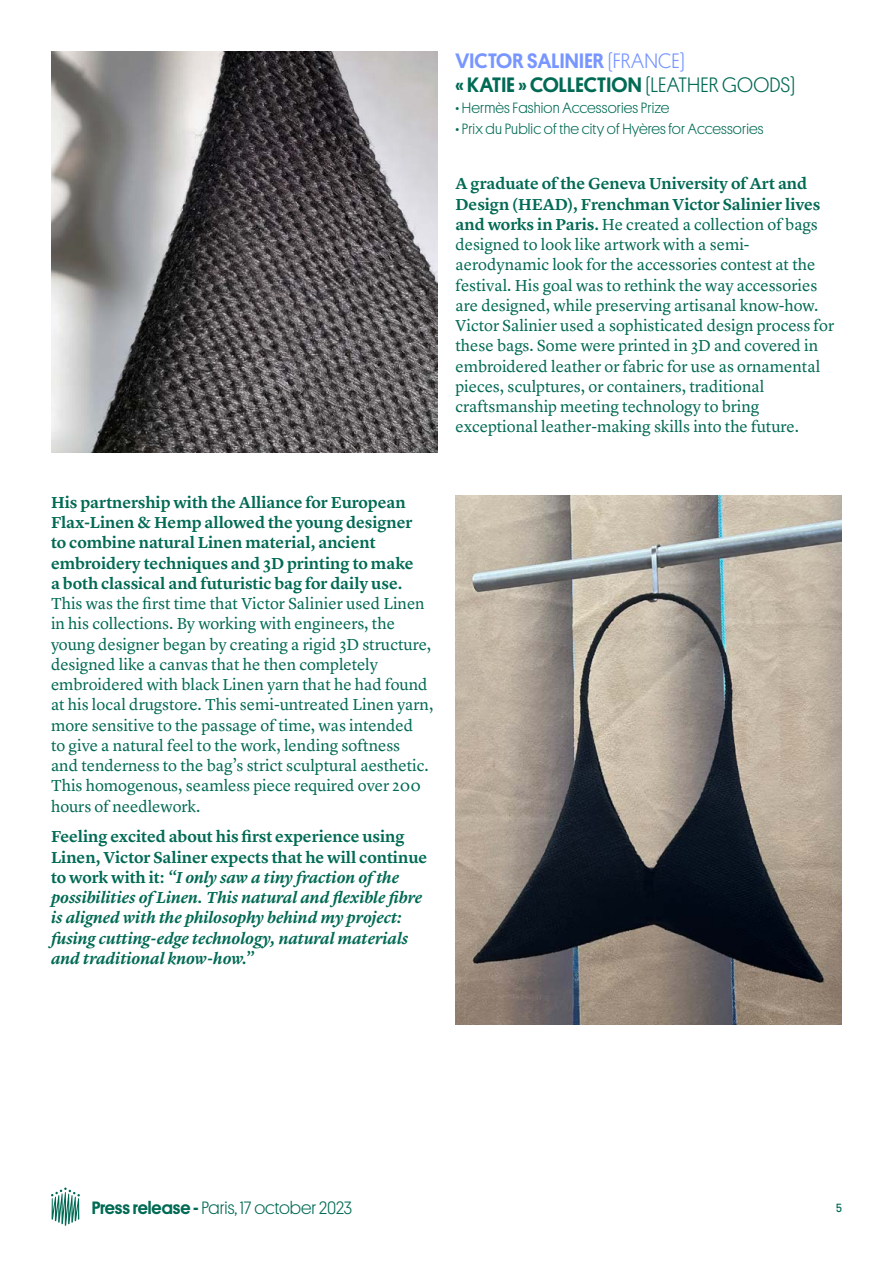
<style>
.page{position:relative;width:893px;height:1263px;background:#fff}
.page>*{position:absolute;margin:0;border:0;box-sizing:border-box;transform-origin:0 0}
.t1{font:500 21px/24px "Platform";letter-spacing:.01em;color:#006a54}
.t2{font:300 18px "Platform";color:#006a54}
.t3{font:16.5px/20.2px "Lyon Text";color:#006a54}
.t4{font:italic 600 16.5px/20.2px "Lyon Text";letter-spacing:-.005em;color:#006a54}
.t5{font:600 16.5px/20.2px "Lyon Text";color:#006a54}
.t6{font:300 15px "Platform";letter-spacing:.01em;color:#006a54}
.t7{font:12px "Platform";color:#006a54}
.s1{color:#7896ff}
.s2{font-weight:300;color:#7896ff}
.s3{font-weight:300}
.s4{font-weight:600}
.s5{font-style:normal}
.s6{font-weight:500}
</style>
<div class="page">
<img style="left:51px;top:51px;width:386px;height:402px">
<img style="left:455px;top:495px;width:387px;height:530px">
<svg style="left:51px;top:1187px;width:29px;height:39px"></svg>
<p class="t1" style="left:455px;top:48px;width:341px"><span class="s1">VICTOR SALINIER</span> <span class="s2">(FRANCE)<br></span>« KATIE » COLLECTION <span class="s3">(LEATHER GOODS)</span></p>
<p class="t6" style="left:455px;top:97px;width:215px">• Hermès Fashion Accessories Prize</p>
<p class="t6" style="left:455px;top:118px;width:310px">• Prix du Public of the city of Hyères for Accessories</p>
<p class="t3" style="left:455px;top:172px;width:380px"><span class="s4">A graduate of the Geneva University of Art and Design (HEAD), Frenchman Victor Salinier lives and works in Paris.</span> He created a collection of bags designed to look like artwork with a semi&shy;aerodynamic look for the accessories contest at the festival. His goal was to rethink the way accessories are designed, while preserving artisanal know-how.<br>Victor Salinier used a sophisticated design process for these bags. Some were printed in 3D and covered in embroidered leather or fabric for use as ornamental pieces, sculptures, or containers, traditional craftsmanship meeting technology to bring exceptional leather-making skills into the future.</p>
<p class="t5" style="left:51px;top:491px;width:364px">His partnership with the Alliance for European Flax-Linen &amp; Hemp allowed the young designer to combine natural Linen material, ancient embroidery techniques and 3D printing to make a both classical and futuristic bag for daily use.</p>
<p class="t3" style="left:51px;top:592px;width:384px">This was the first time that Victor Salinier used Linen in his collections. By working with engineers, the young designer began by creating a rigid 3D structure, designed like a canvas that he then completely embroidered with black Linen yarn that he had found at his local drugstore. This semi-untreated Linen yarn, more sensitive to the passage of time, was intended<br>to give a natural feel to the work, lending softness<br>and tenderness to the bag’s strict sculptural aesthetic.<br>This homogenous, seamless piece required over 200 hours of needlework.</p>
<p class="t4" style="left:51px;top:825px;width:378px"><span class="s5">Feeling excited about his first experience using Linen, Victor Saliner expects that he will continue to work with it:</span> “I only saw a tiny fraction of the possibilities of Linen. This natural and flexible fibre is aligned with the philosophy behind my project: fusing cutting-edge technology, natural materials and traditional know-how.”</p>
<p class="t2" style="left:91px;top:1195px;width:262px"><span class="s6">Press release -</span> Paris, 17 october 2023</p>
<p class="t7" style="left:836px;top:1199px;width:7px">5</p>
</div>
